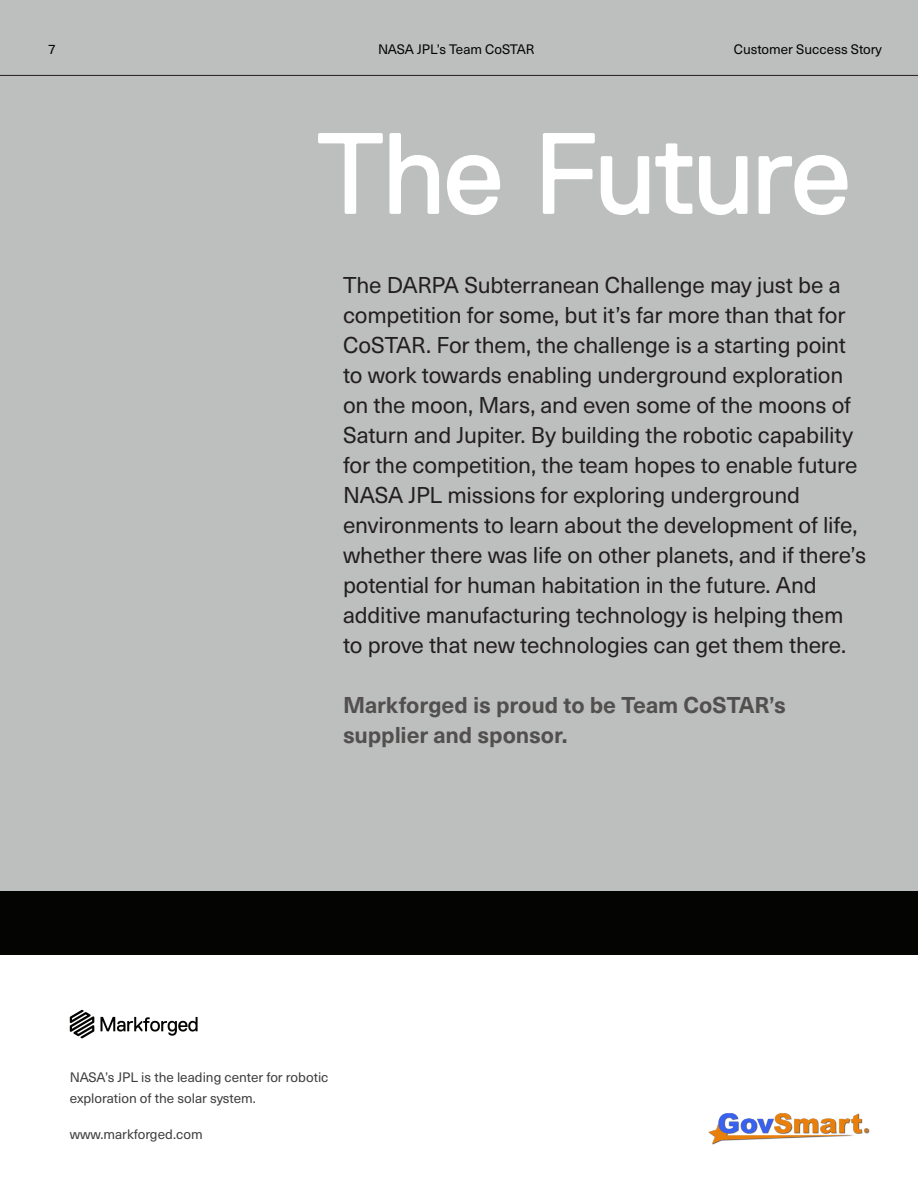
<style>
.page{position:relative;width:918px;height:1188px;background:#bdbebe}
.page>*{position:absolute;margin:0;border:0;box-sizing:border-box;transform-origin:0 0}
.t1{font:115.5px "Replica Pro";letter-spacing:-.025em;color:#fff}
.t2{font:22.5px/30px "Neue Haas Unica W1 G";letter-spacing:-.01em;color:#231f20}
.t3{font:700 22.5px/30px "Neue Haas Unica W1 G";letter-spacing:-.005em;color:#524f4f}
.t4{font:13.5px/21px "Neue Haas Unica W1 G";color:#3e3e3f}
.t5{font:13.5px "Neue Haas Unica W1 G";color:#040503}
</style>
<div class="page">
<div style="left:0;top:955px;width:918px;height:233px;background:#fff"></div>
<svg style="left:100px;top:1017px;width:98px;height:19px"></svg>
<svg style="left:70px;top:1010px;width:24px;height:28px"></svg>
<hr style="left:0;top:75px;width:918px;height:1px;background:#231f20">
<div style="left:0;top:892px;width:918px;height:63px;background:#040503"></div>
<img style="left:708px;top:1113px;width:162px;height:32px">
<p class="t5" style="left:48px;top:39px;width:9px">7</p>
<p class="t5" style="left:378px;top:39px;width:158px">NASA JPL’s Team CoSTAR</p>
<p class="t5" style="left:734px;top:39px;width:150px">Customer Success Story</p>
<p class="t1" style="left:316px;top:110px;width:537px">The Future</p>
<p class="t2" style="left:343px;top:269px;width:525px">The DARPA Subterranean Challenge may just be a competition for some, but it’s far more than that for CoSTAR. For them, the challenge is a starting point to work towards enabling underground exploration on the moon, Mars, and even some of the moons of Saturn and Jupiter. By building the robotic capability for the competition, the team hopes to enable future NASA JPL missions for exploring underground environments to learn about the development of life, whether there was life on other planets, and if there’s potential for human habitation in the future. And additive manufacturing technology is helping them to prove that new technologies can get them there.</p>
<p class="t3" style="left:343px;top:688px;width:444px">Markforged is proud to be Team CoSTAR’s supplier and sponsor.</p>
<p class="t4" style="left:70px;top:1066px;width:260px">NASA’s JPL is the leading center for robotic exploration of the solar system.</p>
<p class="t4" style="left:70px;top:1123px;width:134px">www.markforged.com</p>
</div>
